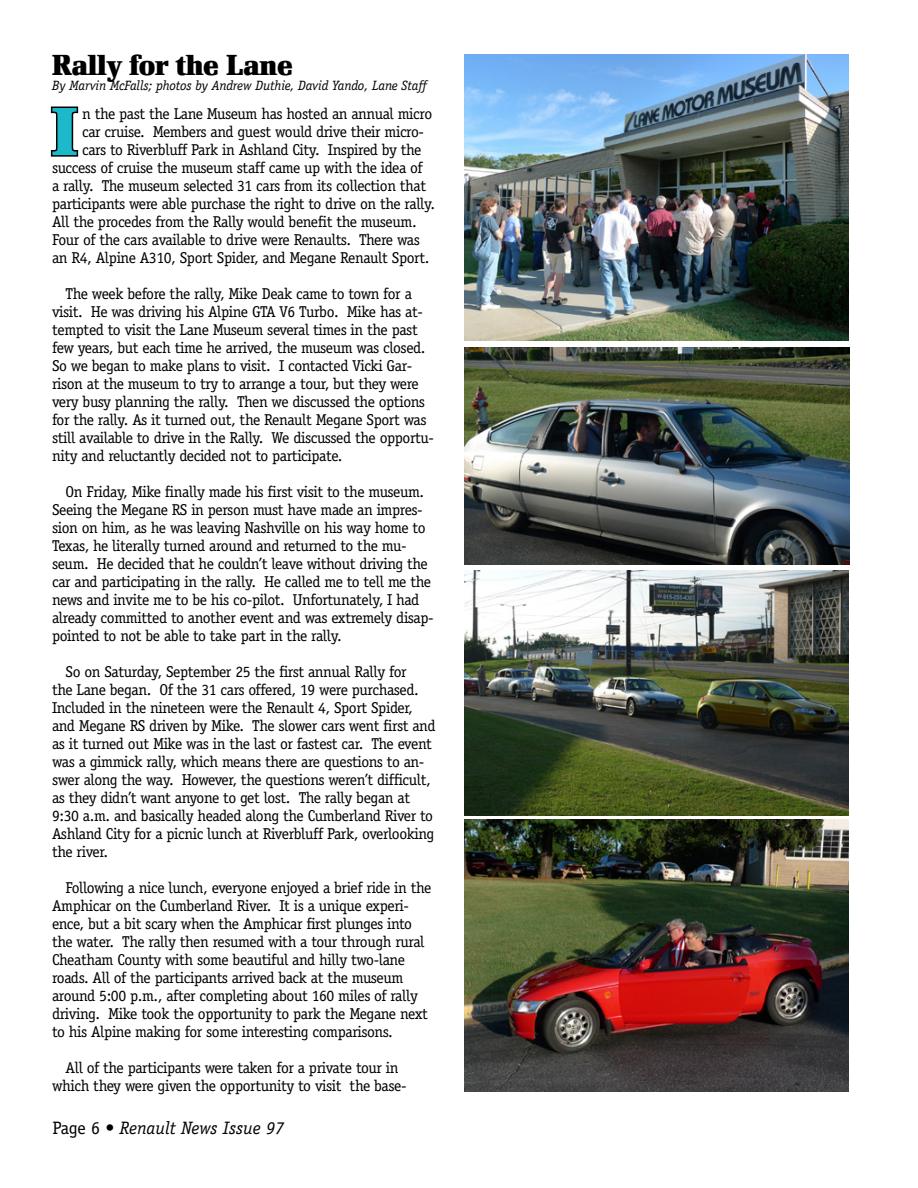
<style>
.page{position:relative;width:918px;height:1188px;background:#fff}
.page>*{position:absolute;margin:0;border:0;box-sizing:border-box;transform-origin:0 0}
.t1{font:66.75px "Renault BQ Bold";color:#1cb9ca}
.t2{font:28.5px "Renault BQ Bold";letter-spacing:-.01em;color:#000}
.t3{font:italic 18px "Officina Serif";color:#000}
.t4{font:15.75px/18px "Officina Serif";letter-spacing:-.025em;color:#000}
.t5{font:italic 13.5px "Officina Serif";letter-spacing:-.01em;color:#000}
.s1{font-style:normal}
</style>
<div class="page">
<svg style="left:50px;top:106px;width:29px;height:51px"></svg>
<img style="left:465px;top:54px;width:384px;height:287px">
<img style="left:465px;top:348px;width:384px;height:216px">
<img style="left:465px;top:570px;width:384px;height:246px">
<img style="left:465px;top:819px;width:384px;height:272px">
<h2 class="t2" style="left:52px;top:48px;width:242px">Rally for the Lane</h2>
<p class="t5" style="left:52px;top:78px;width:376px">By Marvin McFalls; photos by Andrew Duthie, David Yando, Lane Staff</p>
<h1 class="t1" style="left:52px;top:93px;width:27px">I</h1>
<p class="t4" style="left:82px;top:105px;width:352px">n the past the Lane Museum has hosted an annual micro</p>
<p class="t4" style="left:82px;top:123px;width:344px">car cruise. Members and guest would drive their micro-</p>
<p class="t4" style="left:82px;top:141px;width:341px">cars to Riverbluff Park in Ashland City. Inspired by the</p>
<p class="t4" style="left:52px;top:159px;width:372px">success of cruise the museum staff came up with the idea of</p>
<p class="t4" style="left:52px;top:177px;width:376px">a rally. The museum selected 31 cars from its collection that</p>
<p class="t4" style="left:52px;top:195px;width:385px">participants were able purchase the right to drive on the rally.</p>
<p class="t4" style="left:52px;top:213px;width:366px">All the procedes from the Rally would benefit the museum.</p>
<p class="t4" style="left:52px;top:231px;width:369px">Four of the cars available to drive were Renaults. There was</p>
<p class="t4" style="left:52px;top:249px;width:379px">an R4, Alpine A310, Sport Spider, and Megane Renault Sport.</p>
<p class="t4" style="left:52px;top:285px;width:384px;text-indent:13px">The week before the rally, Mike Deak came to town for a visit. He was driving his Alpine GTA V6 Turbo. Mike has at&shy;tempted to visit the Lane Museum several times in the past few years, but each time he arrived, the museum was closed.<br>So we began to make plans to visit. I contacted Vicki Gar&shy;rison at the museum to try to arrange a tour, but they were very busy planning the rally. Then we discussed the options for the rally. As it turned out, the Renault Megane Sport was still available to drive in the Rally. We discussed the opportu&shy;nity and reluctantly decided not to participate.</p>
<p class="t4" style="left:52px;top:483px;width:383px;text-indent:13px">On Friday, Mike finally made his first visit to the museum.<br>Seeing the Megane RS in person must have made an impres&shy;sion on him, as he was leaving Nashville on his way home to Texas, he literally turned around and returned to the mu&shy;seum. He decided that he couldn’t leave without driving the car and participating in the rally. He called me to tell me the news and invite me to be his co-pilot. Unfortunately, I had already committed to another event and was extremely disap&shy;pointed to not be able to take part in the rally.</p>
<p class="t4" style="left:52px;top:663px;width:385px;text-indent:13px">So on Saturday, September 25 the first annual Rally for<br>the Lane began. Of the 31 cars offered, 19 were purchased.<br>Included in the nineteen were the Renault 4, Sport Spider, and Megane RS driven by Mike. The slower cars went first and as it turned out Mike was in the last or fastest car. The event was a gimmick rally, which means there are questions to an&shy;swer along the way. However, the questions weren’t difficult, as they didn’t want anyone to get lost. The rally began at 9:30 a.m. and basically headed along the Cumberland River to Ashland City for a picnic lunch at Riverbluff Park, overlooking the river.</p>
<p class="t4" style="left:52px;top:879px;width:381px;text-indent:13px">Following a nice lunch, everyone enjoyed a brief ride in the Amphicar on the Cumberland River. It is a unique experi&shy;ence, but a bit scary when the Amphicar first plunges into the water. The rally then resumed with a tour through rural Cheatham County with some beautiful and hilly two-lane roads. All of the participants arrived back at the museum around 5:00 p.m., after completing about 160 miles of rally driving. Mike took the opportunity to park the Megane next to his Alpine making for some interesting comparisons.</p>
<p class="t4" style="left:52px;top:1059px;width:356px;text-align:center">All of the participants were taken for a private tour in which they were given the opportunity to visit the base-</p>
<p class="t3" style="left:52px;top:1118px;width:233px"><span class="s1">Page 6 •</span> Renault News Issue 97</p>
</div>
